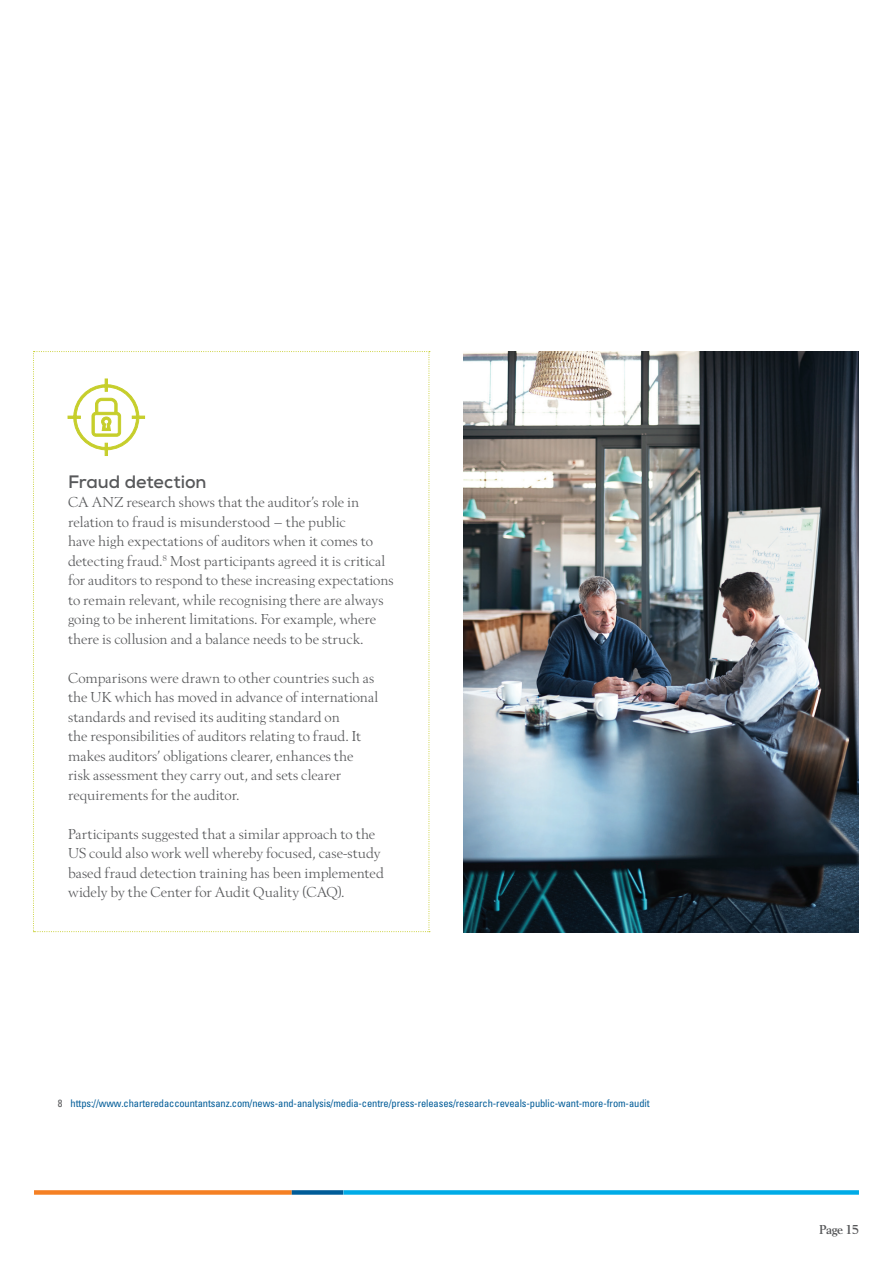
<style>
.page{position:relative;width:893px;height:1263px;background:#fff}
.page>*{position:absolute;margin:0;border:0;box-sizing:border-box;transform-origin:0 0}
._02_Nexa_Subhead_1{font:700 18px "Nexa";letter-spacing:-.005em;color:#57585a}
._07_Berling_Body_Tex{font:15px/19.5px "Berling";color:#57585a}
.t1{font:700 13.5px "Berling";letter-spacing:-.025em;color:#57585a}
._01_Condensed_Footno{font:condensed 10.5px "Univers LT Pro";letter-spacing:-.01em;color:#005c98}
.s1{color:#57585a}
</style>
<div class="page">
<div style="left:34px;top:1190px;width:258px;height:5px;background:#f58023"></div>
<div style="left:292px;top:1190px;width:51px;height:5px;background:#005c98"></div>
<div style="left:343px;top:1190px;width:516px;height:5px;background:#00abe7"></div>
<svg style="left:33px;top:351px;width:397px;height:581px"></svg>
<img style="left:463px;top:351px;width:396px;height:581px">
<p class="_02_Nexa_Subhead_1" style="left:68px;top:470px;width:140px">Fraud detection</p>
<p class="_07_Berling_Body_Tex" style="left:68px;top:493px;width:327px">CA ANZ research shows that the auditor’s role in relation to fraud is misunderstood – the public<br>have high expectations of auditors when it comes to detecting fraud.<sup>8</sup> Most participants agreed it is critical for auditors to respond to these increasing expectations to remain relevant, while recognising there are always going to be inherent limitations. For example, where there is collusion and a balance needs to be struck.</p>
<p class="_07_Berling_Body_Tex" style="left:68px;top:668px;width:312px">Comparisons were drawn to other countries such as the UK which has moved in advance of international standards and revised its auditing standard on<br>the responsibilities of auditors relating to fraud. It makes auditors’ obligations clearer, enhances the risk assessment they carry out, and sets clearer requirements for the auditor.</p>
<p class="_07_Berling_Body_Tex" style="left:68px;top:824px;width:317px">Participants suggested that a similar approach to the US could also work well whereby focused, case-study based fraud detection training has been implemented widely by the Center for Audit Quality (CAQ).</p>
<p class="_01_Condensed_Footno" style="left:58px;top:1097px;width:593px"><span class="s1">8</span> https://www.charteredaccountantsanz.com/news-and-analysis/media-centre/press-releases/research-reveals-public-want-more-from-audit</p>
<p class="t1" style="left:819px;top:1222px;width:41px">Page 15</p>
</div>
